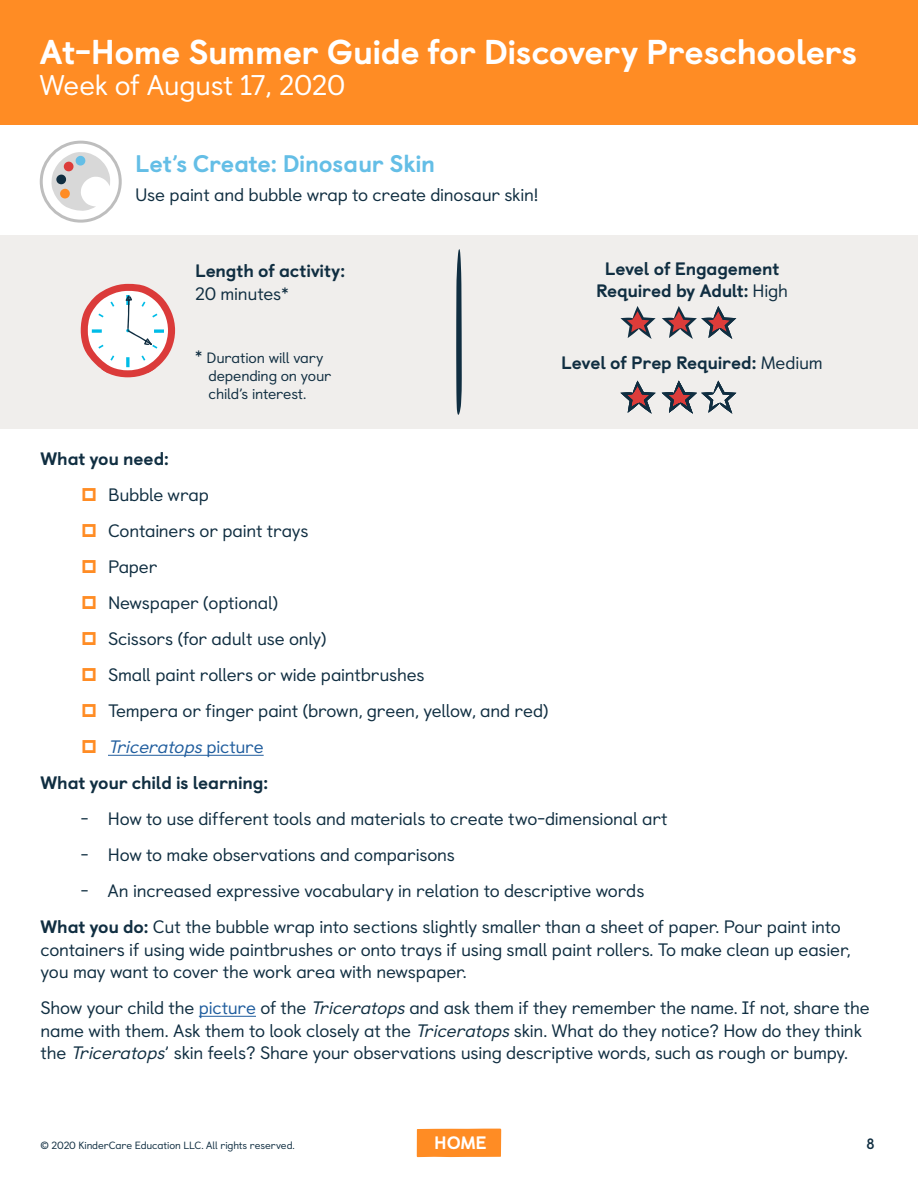
<style>
.page{position:relative;width:918px;height:1188px;background:#fff}
.page>*{position:absolute;margin:0;border:0;box-sizing:border-box;transform-origin:0 0}
.t1{font:800 34.5px "Castledown";letter-spacing:-.015em;color:#fff}
.t2{font:28.5px "Castledown";letter-spacing:-.015em;color:#fff}
.t3{font:800 24px "Castledown";letter-spacing:-.01em;color:#64bee6}
.t4{font:18px/22.5px "Castledown";letter-spacing:-.01em;color:#102e41}
.t5{font:800 18px/22.5px "Castledown";letter-spacing:-.015em;color:#102e41;text-align:center}
.t6{font:italic 18px "Castledown";color:#215e9e}
.t7{font:800 18px "Castledown";color:#fff}
.t8{font:15px/18px "Castledown";letter-spacing:-.015em;color:#102e41}
.t9{font:700 15px "Castledown";color:#102e41}
.t10{font:10.5px "Castledown";letter-spacing:-.01em;color:#102e41}
.s1{font-size:18px}
.s2{font-weight:400}
.s3{font-style:normal}
.s4{font-weight:800}
.s5{color:#215e9e}
.s6{font-style:italic}
</style>
<div class="page">
<div style="left:417px;top:1129px;width:84px;height:28px;background:#ff8c24"></div>
<div style="left:0;top:0;width:918px;height:125px;background:#ff8c24"></div>
<hr style="left:108px;top:755px;width:156px;height:1px;background:#215e9e">
<hr style="left:199px;top:1016px;width:57px;height:1px;background:#215e9e">
<svg style="left:41px;top:142px;width:79px;height:79px"></svg>
<svg style="left:51px;top:152px;width:59px;height:59px"></svg>
<div style="left:40px;top:141px;width:82px;height:82px;border:3px solid #bebebe;border-radius:50%"></div>
<div style="left:0;top:235px;width:918px;height:194px;background:#f0eeec"></div>
<svg style="left:456px;top:249px;width:6px;height:166px"></svg>
<svg style="left:620px;top:306px;width:36px;height:33px"></svg>
<svg style="left:620px;top:381px;width:36px;height:33px"></svg>
<svg style="left:662px;top:306px;width:74px;height:33px"></svg>
<svg style="left:662px;top:381px;width:74px;height:33px"></svg>
<svg style="left:81px;top:284px;width:94px;height:93px"></svg>
<h1 class="t1" style="left:40px;top:24px;width:819px">At-Home Summer Guide for Discovery Preschoolers</h1>
<h2 class="t2" style="left:40px;top:63px;width:307px">Week of August 17, 2020</h2>
<h3 class="t3" style="left:135px;top:144px;width:302px">Let’s Create: Dinosaur Skin</h3>
<p class="t4" style="left:135px;top:182px;width:405px">Use paint and bubble wrap to create dinosaur skin!</p>
<p class="t5" style="left:195px;top:258px;width:152px">Length of activity:</p>
<p class="t4" style="left:195px;top:281px;width:95px">20 minutes*</p>
<p class="t8" style="left:209px;top:347px;width:124px;text-indent:-14px"><span class="s1">*</span> Duration will vary depending on your child’s interest.</p>
<p class="t5" style="left:596px;top:256px;width:194px">Level of Engagement<br>Required by Adult: <span class="s2">High</span></p>
<p class="t5" style="left:561px;top:350px;width:263px">Level of Prep Required: <span class="s2">Medium</span></p>
<p class="t5" style="left:40px;top:446px;width:130px">What you need:</p>
<p class="t4" style="left:108px;top:482px;width:102px">Bubble wrap</p>
<p class="t4" style="left:108px;top:518px;width:202px">Containers or paint trays</p>
<p class="t4" style="left:108px;top:554px;width:51px">Paper</p>
<p class="t4" style="left:108px;top:590px;width:172px">Newspaper (optional)</p>
<p class="t4" style="left:108px;top:626px;width:220px">Scissors (for adult use only)</p>
<p class="t4" style="left:108px;top:662px;width:318px">Small paint rollers or wide paintbrushes</p>
<p class="t4" style="left:108px;top:698px;width:442px">Tempera or finger paint (brown, green, yellow, and red)</p>
<p class="t6" style="left:108px;top:733px;width:157px">Triceratops<span class="s3">p i c t u r e</span></p>
<p class="t5" style="left:40px;top:770px;width:229px">What your child is learning:</p>
<p class="t4" style="left:81px;top:806px;width:588px">- How to use different tools and materials to create two-dimensional art</p>
<p class="t4" style="left:81px;top:842px;width:375px">- How to make observations and comparisons</p>
<p class="t4" style="left:40px;top:872px;width:802px;line-height:36px;text-indent:40px">- An increased expressive vocabulary in relation to descriptive words<br><span class="s4">What you do:</span> Cut the bubble wrap into sections slightly smaller than a sheet of paper. Pour paint into</p>
<p class="t4" style="left:40px;top:937px;width:812px">containers if using wide paintbrushes or onto trays if using small paint rollers. To make clean up easier, you may want to cover the work area with newspaper.</p>
<p class="t4" style="left:40px;top:995px;width:831px">Show your child the <span class="s5">picture</span> of the <span class="s6">Triceratops</span>and ask them if they remember the name. If not, share the name with them. Ask them to look closely at the <span class="s6">Triceratops</span>skin. What do they notice? How do they think the <span class="s6">Triceratops</span>’ skin feels? Share your observations using descriptive words, such as rough or bumpy.</p>
<p class="t10" style="left:40px;top:1137px;width:256px">© 2020 KinderCare Education LLC. All rights reserved.</p>
<p class="t7" style="left:434px;top:1128px;width:54px">HOME</p>
<p class="t9" style="left:866px;top:1132px;width:10px">8</p>
</div>
